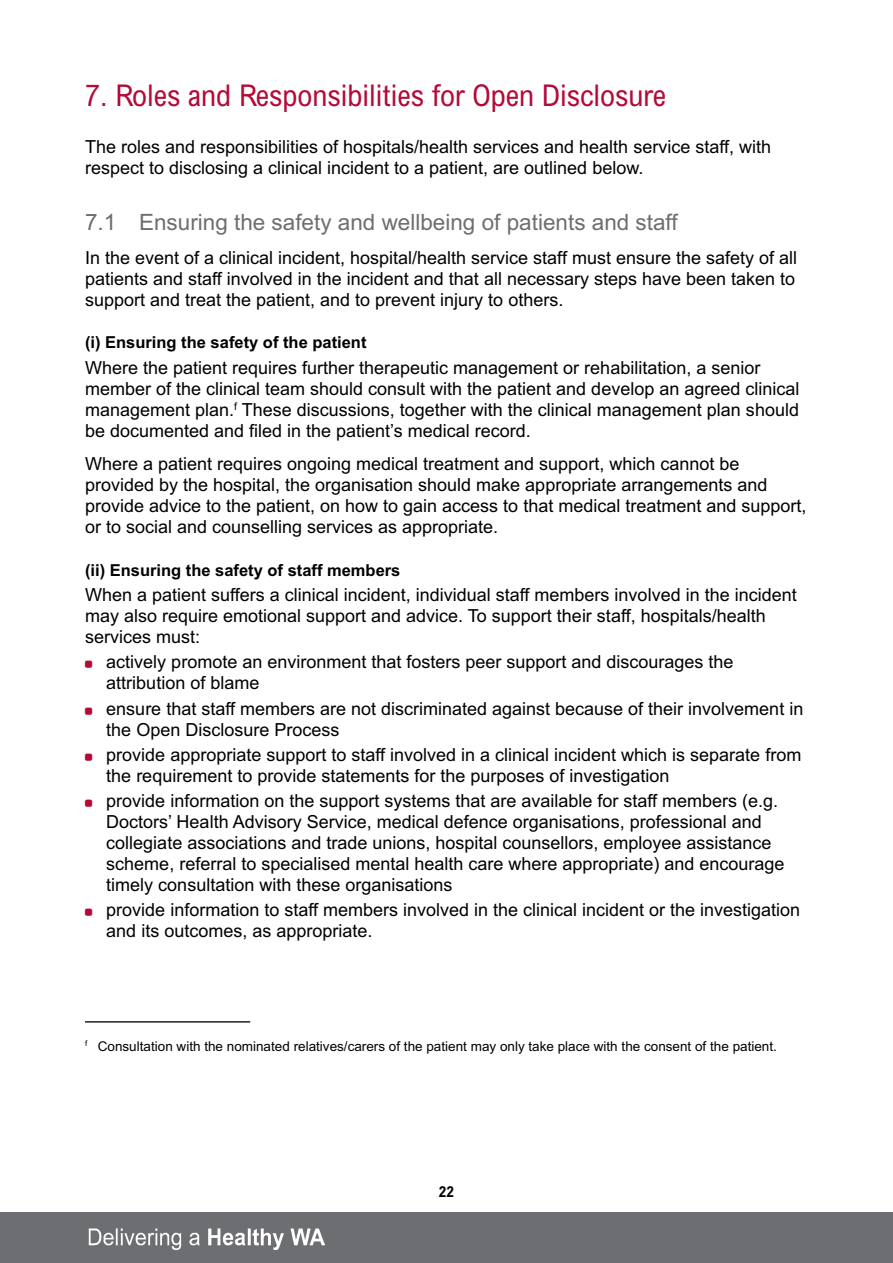
<style>
.page{position:relative;width:893px;height:1263px;background:#fff}
.page>*{position:absolute;margin:0;border:0;box-sizing:border-box;transform-origin:0 0}
.t1{font:condensed 30px "Arial MT Std";color:#b50938}
.t2{font:22.5px "Arial";color:#6d6e71}
.t3{font:18px/21px "Arial";color:#000}
.t4{font:700 16.5px "Arial";color:#000}
.t5{font:700 condensed 15px "Arial MT Std";color:#000}
.t6{font:13.5px "Arial";color:#000}
</style>
<div class="page">
<div style="left:0;top:1212px;width:893px;height:51px;background:#6d6e71"></div>
<hr style="left:85px;top:1021px;width:165px;height:1px;background:#000">
<img style="left:88px;top:1228px;width:237px;height:21px">
<h1 class="t1" style="left:85px;top:77px;width:582px">7. Roles and Responsibilities for Open Disclosure</h1>
<p class="t3" style="left:85px;top:136px;width:687px">The roles and responsibilities of hospitals/health services and health service staff, with respect to disclosing a clinical incident to a patient, are outlined below.</p>
<p class="t2" style="left:85px;top:210px;width:594px">7.1 Ensuring the safety and wellbeing of patients and staff</p>
<p class="t3" style="left:85px;top:247px;width:714px;text-align:justify">In the event of a clinical incident, hospital/health service staff must ensure the safety of all patients and staff involved in the incident and that all necessary steps have been taken to support and treat the patient, and to prevent injury to others.</p>
<p class="t4" style="left:85px;top:333px;width:283px">(i) Ensuring the safety of the patient</p>
<p class="t3" style="left:85px;top:357px;width:716px">Where the patient requires further therapeutic management or rehabilitation, a senior member of the clinical team should consult with the patient and develop an agreed clinical management plan.<sup>f</sup> These discussions, together with the clinical management plan should be documented and filed in the patient’s medical record.</p>
<p class="t3" style="left:85px;top:454px;width:723px">Where a patient requires ongoing medical treatment and support, which cannot be provided by the hospital, the organisation should make appropriate arrangements and provide advice to the patient, on how to gain access to that medical treatment and support, or to social and counselling services as appropriate.</p>
<p class="t4" style="left:85px;top:561px;width:317px">(ii) Ensuring the safety of staff members</p>
<p class="t3" style="left:85px;top:584px;width:713px">When a patient suffers a clinical incident, individual staff members involved in the incident may also require emotional support and advice. To support their staff, hospitals/health services must:</p>
<p class="t3" style="left:106px;top:651px;width:629px">actively promote an environment that fosters peer support and discourages the attribution of blame</p>
<p class="t3" style="left:106px;top:698px;width:698px">ensure that staff members are not discriminated against because of their involvement in the Open Disclosure Process</p>
<p class="t3" style="left:106px;top:744px;width:696px">provide appropriate support to staff involved in a clinical incident which is separate from the requirement to provide statements for the purposes of investigation</p>
<p class="t3" style="left:106px;top:790px;width:680px">provide information on the support systems that are available for staff members (e.g.<br>Doctors’ Health Advisory Service, medical defence organisations, professional and collegiate associations and trade unions, hospital counsellors, employee assistance scheme, referral to specialised mental health care where appropriate) and encourage timely consultation with these organisations</p>
<p class="t3" style="left:106px;top:899px;width:695px">provide information to staff members involved in the clinical incident or the investigation and its outcomes, as appropriate.</p>
<p class="t6" style="left:85px;top:1038px;width:693px"><sup>f</sup> Consultation with the nominated relatives/carers of the patient may only take place with the consent of the patient.</p>
<p class="t5" style="left:439px;top:1183px;width:16px">22</p>
</div>
